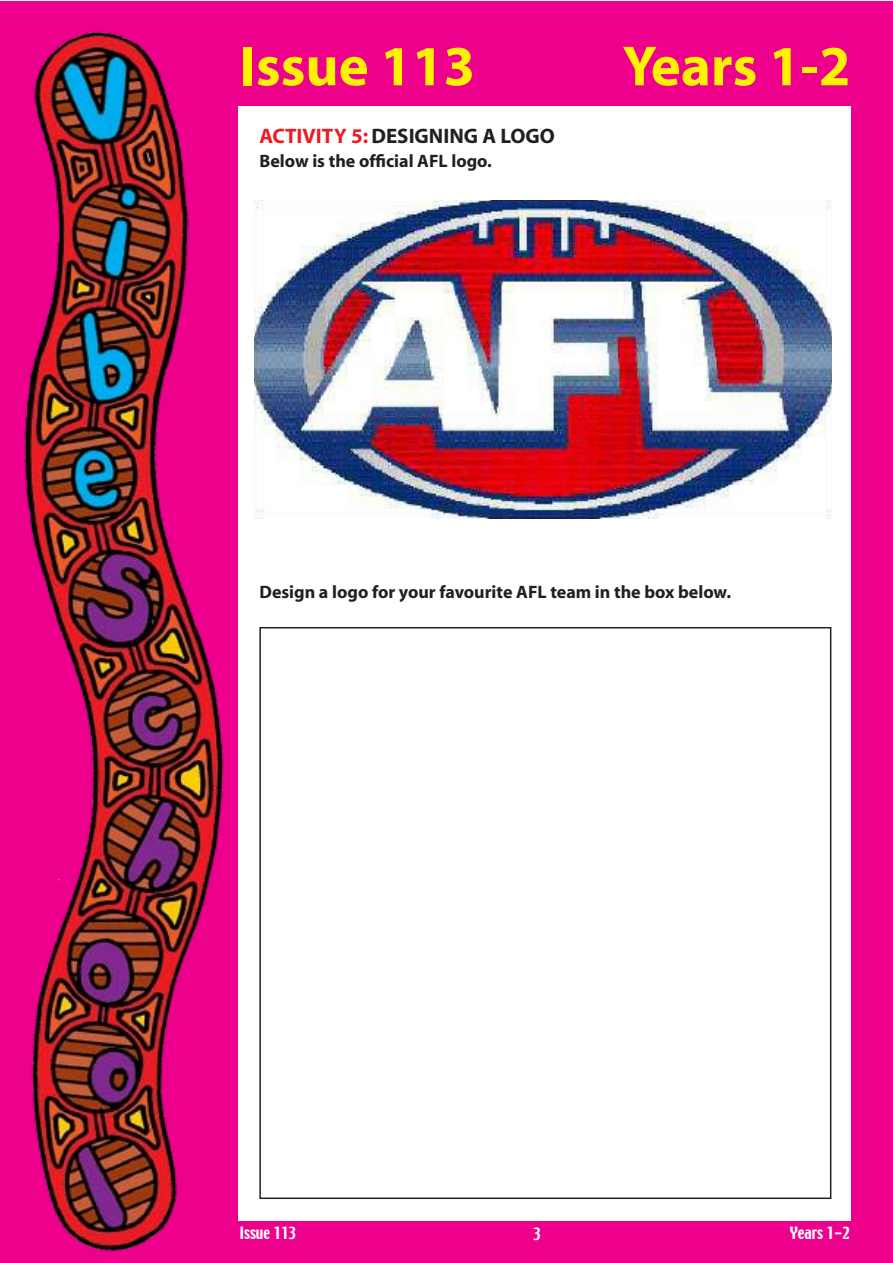
<style>
.page{position:relative;width:893px;height:1263px;background:#fff}
.page>*{position:absolute;margin:0;border:0;box-sizing:border-box;transform-origin:0 0}
.t1{font:700 57px "Myriad";color:#fff200}
.t2{font:700 21px "Myriad";color:#231f20}
.t3{font:700 18px "Myriad";color:#231f20}
.t4{font:15px "Techno";color:#fff}
.s1{color:#ed1c24}
.s2{font-size:15.15px}
</style>
<div class="page">
<div style="left:0;top:1px;width:893px;height:1262px;background:#ec008c"></div>
<div style="left:238px;top:106px;width:612px;height:1114px;background:#fff"></div>
<img style="left:24px;top:31px;width:200px;height:1221px">
<img style="left:255px;top:201px;width:576px;height:317px">
<div style="left:259px;top:627px;width:572px;height:572px;border:2px solid #231f20"></div>
<h1 class="t1" style="left:240px;top:37px;width:237px">Issue 113</h1>
<h1 class="t1" style="left:622px;top:37px;width:229px">Years 1-2</h1>
<p class="t2" style="left:259px;top:125px;width:297px"><span class="s1">Activity 5:</span> Designing a Logo</p>
<p class="t3" style="left:259px;top:152px;width:234px">Below is the official AFL logo.</p>
<p class="t3" style="left:259px;top:583px;width:473px">Design a logo for your favourite AFL team in the box below.</p>
<p class="t4" style="left:239px;top:1223px;width:58px">Issue 113</p>
<p class="t4" style="left:532px;top:1223px;width:10px">a<span class="s2">3</span></p>
<p class="t4" style="left:790px;top:1223px;width:62px">Years 1-2</p>
</div>
